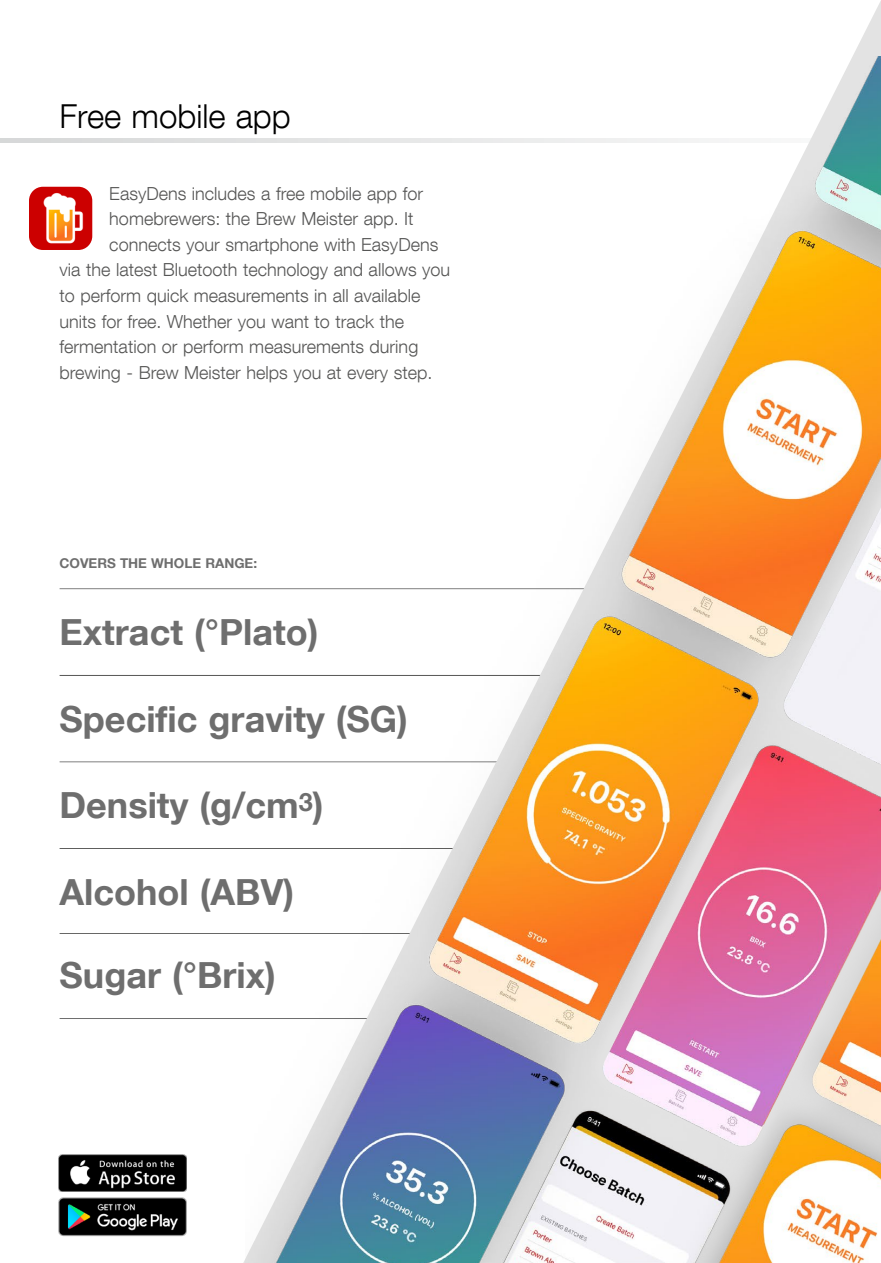
<style>
.page{position:relative;width:881px;height:1263px;background:#fff}
.page>*{position:absolute;margin:0;border:0;box-sizing:border-box;transform-origin:0 0}
.t1{font:700 36px "Helvetica Neue LT Com";color:#6e6e6e}
.t2{font:300 33px "Helvetica Neue LT Com";color:#000}
.t3{font:300 18px "Helvetica Neue LT Com";color:#565655}
.t4{font:700 13.5px "Helvetica Neue LT Com";color:#6e6e6e}
</style>
<div class="page">
<hr style="left:60px;top:675px;width:820px;height:1px;background:#565655">
<hr style="left:60px;top:762px;width:820px;height:1px;background:#565655">
<hr style="left:60px;top:848px;width:820px;height:1px;background:#565655">
<hr style="left:60px;top:933px;width:820px;height:1px;background:#565655">
<hr style="left:60px;top:1018px;width:820px;height:1px;background:#565655">
<hr style="left:60px;top:588px;width:820px;height:1px;background:#565655">
<hr style="left:0;top:139px;width:821px;height:4px;background:#dbdcdc">
<img style="left:246px;top:56px;width:634px;height:1207px">
<img style="left:59px;top:1154px;width:127px;height:34px">
<img style="left:58px;top:1188px;width:129px;height:49px">
<img style="left:29px;top:187px;width:63px;height:63px">
<h2 class="t2" style="left:60px;top:96px;width:233px">Free mobile app</h2>
<p class="t3" style="left:109px;top:183px;width:315px">EasyDens includes a free mobile app for</p>
<p class="t3" style="left:109px;top:208px;width:305px">homebrewers: the Brew Meister app. It</p>
<p class="t3" style="left:109px;top:234px;width:330px">connects your smartphone with EasyDens</p>
<p class="t3" style="left:60px;top:259px;width:392px">via the latest Bluetooth technology and allows you</p>
<p class="t3" style="left:60px;top:285px;width:362px">to perform quick measurements in all available</p>
<p class="t3" style="left:60px;top:310px;width:346px">units for free. Whether you want to track the</p>
<p class="t3" style="left:60px;top:336px;width:360px">fermentation or perform measurements during</p>
<p class="t3" style="left:60px;top:361px;width:374px">brewing - Brew Meister helps you at every step.</p>
<p class="t4" style="left:60px;top:554px;width:199px">COVERS THE WHOLE RANGE:</p>
<h1 class="t1" style="left:60px;top:609px;width:260px">Extract (°Plato)</h1>
<h1 class="t1" style="left:60px;top:696px;width:349px">Specific gravity (SG)</h1>
<h1 class="t1" style="left:60px;top:782px;width:265px">Density (g/cm<sup>3</sup>)</h1>
<h1 class="t1" style="left:60px;top:869px;width:236px">Alcohol (ABV)</h1>
<h1 class="t1" style="left:60px;top:953px;width:218px">Sugar (°Brix)</h1>
</div>
